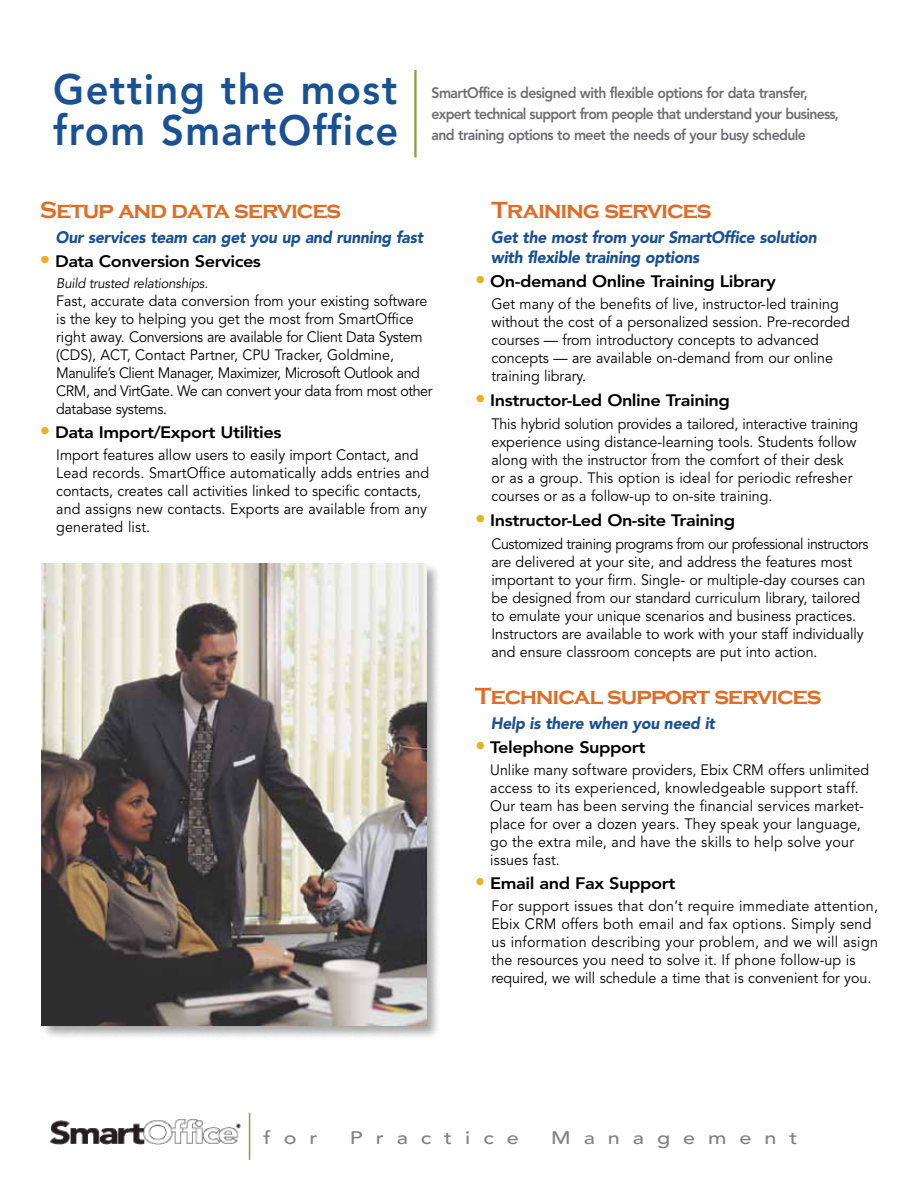
<style>
.page{position:relative;width:918px;height:1188px;background:#fff}
.page>*{position:absolute;margin:0;border:0;box-sizing:border-box;transform-origin:0 0}
.t1{font:800 42px/40.5px "Avenir LT Std";letter-spacing:.035em;color:#1a5193;scale:.95 1}
.t2{font:700 24px "Copperplate Gothic";letter-spacing:-.05em;color:#df6d28}
.t3{font:500 18px "Avenir LT Std";letter-spacing:.6em;color:#808285;scale:1.2 1}
.t4{font:800 16.5px "Avenir LT Std";letter-spacing:-.025em;color:#000;scale:1.1 1}
.t5{font:italic 900 16.5px/19.5px "Avenir LT Std";letter-spacing:-.015em;color:#1a5193;scale:.95 1}
.t6{font:15px/18px "Avenir LT Std";color:#000;scale:.95 1}
.t7{font:15px/18px "Avenir LT Std";letter-spacing:-.025em;color:#000;scale:.95 1}
.t8{font:15px/18px "Avenir LT Std";letter-spacing:.02em;color:#000;scale:.95 1}
.t9{font:800 15px/21px "Avenir LT Std";letter-spacing:-.04em;color:#6d6e71;scale:.93 1}
.t10{font:italic 13.8px "Avenir LT Std";letter-spacing:-.015em;color:#000;scale:.95 1}
.s1{font-weight:400;font-size:21px;color:#e7b222}
</style>
<div class="page">
<hr style="left:414px;top:70px;width:3px;height:87px;background:#929b3d">
<hr style="left:249px;top:1113px;width:1px;height:47px;background:#929b3d">
<img style="left:50px;top:1119px;width:190px;height:26px">
<div style="left:40px;top:562px;width:402px;height:478px;background:#000;opacity:.35"></div>
<img style="left:42px;top:563px;width:384px;height:462px">
<p class="t1" style="left:53px;top:69px;width:365px">Getting the most from SmartOffice</p>
<p class="t9" style="left:432px;top:82px;width:440px">SmartOffice is designed with flexible options for data transfer, expert technical support from people that understand your business, and training options to meet the needs of your busy schedule</p>
<p class="t2" style="left:40px;top:197px;width:303px">Setup and data services</p>
<p class="t5" style="left:56px;top:227px;width:388px">Our services team can get you up and running fast</p>
<p class="t4" style="left:40px;top:251px;width:203px"><span class="s1">•</span> Data Conversion Services</p>
<p class="t10" style="left:56px;top:275px;width:161px">Build trusted relationships.</p>
<p class="t7" style="left:56px;top:292px;width:397px">Fast, accurate data conversion from your existing software is the key to helping you get the most from SmartOffice right away. Conversions are available for Client Data System (CDS), ACT, Contact Partner, CPU Tracker, Goldmine, Manulife’s Client Manager, Maximizer, Microsoft Outlook and CRM, and VirtGate. We can convert your data from most other database systems.</p>
<p class="t4" style="left:40px;top:422px;width:221px"><span class="s1">•</span> Data Import/Export Utilities</p>
<p class="t6" style="left:56px;top:446px;width:394px">Import features allow users to easily import Contact, and Lead records. SmartOffice automatically adds entries and contacts, creates call activities linked to specific contacts, and assigns new contacts. Exports are available from any generated list.</p>
<p class="t2" style="left:492px;top:197px;width:222px">Training services</p>
<p class="t5" style="left:491px;top:228px;width:345px">Get the most from your SmartOffice solution with flexible training options</p>
<p class="t4" style="left:475px;top:271px;width:275px"><span class="s1">•</span> On-demand Online Training Library</p>
<p class="t6" style="left:492px;top:295px;width:379px">Get many of the benefits of live, instructor-led training without the cost of a personalized session. Pre-recorded courses — from introductory concepts to advanced concepts — are available on-demand from our online training library.</p>
<p class="t4" style="left:475px;top:391px;width:233px"><span class="s1">•</span> Instructor-Led Online Training</p>
<p class="t6" style="left:492px;top:415px;width:388px">This hybrid solution provides a tailored, interactive training experience using distance-learning tools. Students follow along with the instructor from the comfort of their desk or as a group. This option is ideal for periodic refresher courses or as a follow-up to on-site training.</p>
<p class="t4" style="left:475px;top:511px;width:238px"><span class="s1">•</span> Instructor-Led On-site Training</p>
<p class="t6" style="left:492px;top:535px;width:398px">Customized training programs from our professional instructors are delivered at your site, and address the features most important to your firm. Single- or multiple-day courses can be designed from our standard curriculum library, tailored to emulate your unique scenarios and business practices.<br>Instructors are available to work with your staff individually and ensure classroom concepts are put into action.</p>
<p class="t2" style="left:475px;top:683px;width:348px">Technical support services</p>
<p class="t5" style="left:491px;top:713px;width:237px">Help is there when you need it</p>
<p class="t4" style="left:475px;top:737px;width:156px"><span class="s1">•</span> Telephone Support</p>
<p class="t6" style="left:490px;top:761px;width:400px">Unlike many software providers, Ebix CRM offers unlimited access to its experienced, knowledgeable support staff.<br>Our team has been serving the financial services market&shy;place for over a dozen years. They speak your language, go the extra mile, and have the skills to help solve your issues fast.</p>
<p class="t4" style="left:475px;top:873px;width:184px"><span class="s1">•</span> Email and Fax Support</p>
<p class="t8" style="left:492px;top:897px;width:408px">For support issues that don’t require immediate attention, Ebix CRM offers both email and fax options. Simply send us information describing your problem, and we will asign the resources you need to solve it. If phone follow-up is required, we will schedule a time that is convenient for you.</p>
<p class="t3" style="left:264px;top:1128px;width:46px">for</p>
<p class="t3" style="left:350px;top:1128px;width:142px">Practice</p>
<p class="t3" style="left:551px;top:1128px;width:207px">Management</p>
</div>
